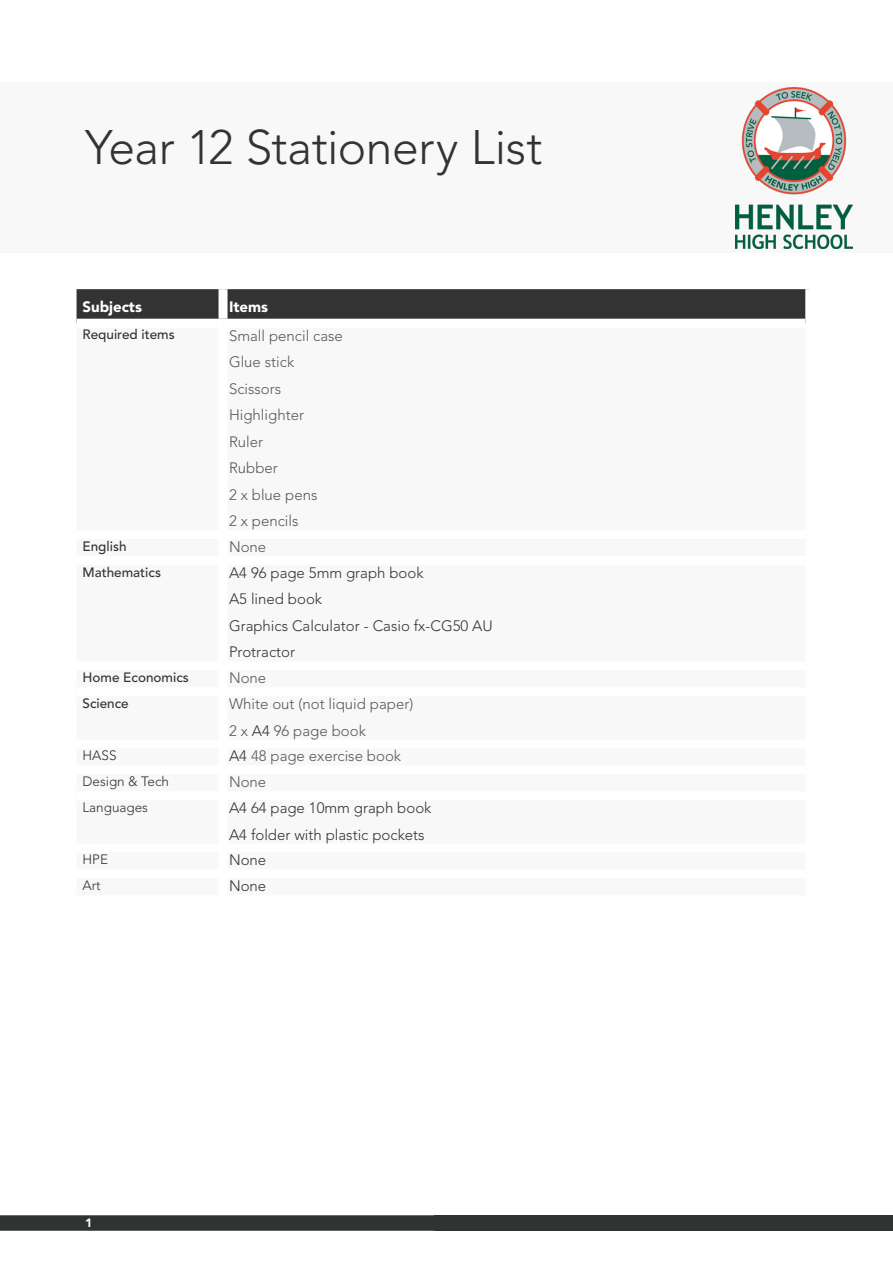
<style>
.page{position:relative;width:893px;height:1263px;background:#fff}
.page>*{position:absolute;margin:0;border:0;box-sizing:border-box;transform-origin:0 0}
.HEADING{font:300 48px "Avenir LT Std";letter-spacing:-.01em;color:#333}
.Copy{font:300 15px "Avenir LT Std";color:#57585a}
.Copy-2{font:300 15px "Avenir LT Std";color:#333}
.Updated_-_Table_heading{font:900 15px "Avenir LT Std";color:#fff}
.Updated_-_Body{font:500 13.5px "Avenir LT Std";color:#333}
.Updated_-_Body-2{font:300 13.5px "Avenir LT Std";color:#333}
.t1{font:900 12px "Avenir LT Std";color:#fff}
.s1{color:#333}
</style>
<div class="page">
<div style="left:434px;top:1215px;width:459px;height:16px;background:#313232"></div>
<svg style="left:0;top:1215px;width:434px;height:16px;background:#373838"></svg>
<div style="left:0;top:83px;width:893px;height:170px;background:#f7f8f7"></div>
<div style="left:77px;top:289px;width:728px;height:30px;background:#333"></div>
<div style="left:219px;top:289px;width:9px;height:30px;background:#fff"></div>
<img style="left:735px;top:87px;width:117px;height:162px">
<p class="HEADING" style="left:85px;top:119px;width:459px">Year 12 Stationery List</p>
<p class="Updated_-_Table_heading" style="left:83px;top:298px;width:61px">Subjects</p>
<p class="Updated_-_Table_heading" style="left:229px;top:298px;width:41px">Items</p>
<p class="Updated_-_Body" style="left:83px;top:327px;width:94px">Required items</p>
<p class="Copy" style="left:229px;top:327px;width:115px">Small pencil case</p>
<p class="Copy" style="left:229px;top:353px;width:67px">Glue stick</p>
<p class="Copy" style="left:229px;top:380px;width:54px">Scissors</p>
<p class="Copy" style="left:229px;top:406px;width:76px">Highlighter</p>
<p class="Copy" style="left:229px;top:433px;width:36px">Ruler</p>
<p class="Copy" style="left:229px;top:459px;width:50px">Rubber</p>
<p class="Copy" style="left:229px;top:486px;width:90px">2 x blue pens</p>
<p class="Copy" style="left:229px;top:512px;width:71px">2 x pencils</p>
<p class="Updated_-_Body" style="left:83px;top:538px;width:45px">English</p>
<p class="Copy" style="left:229px;top:538px;width:39px">None</p>
<p class="Updated_-_Body" style="left:83px;top:564px;width:80px">Mathematics</p>
<p class="Copy-2" style="left:229px;top:564px;width:196px">A4 96 page 5mm graph book</p>
<p class="Copy-2" style="left:229px;top:590px;width:95px">A5 lined book</p>
<p class="Copy-2" style="left:229px;top:617px;width:265px">Graphics Calculator - Casio fx-CG50 AU</p>
<p class="Copy-2" style="left:229px;top:643px;width:68px">Protractor</p>
<p class="Updated_-_Body" style="left:83px;top:669px;width:108px">Home Economics</p>
<p class="Copy" style="left:229px;top:669px;width:39px">None</p>
<p class="Updated_-_Body" style="left:83px;top:695px;width:48px">Science</p>
<p class="Copy" style="left:229px;top:695px;width:186px">White out (not liquid paper)</p>
<p class="Copy" style="left:229px;top:721px;width:138px">2 x <span class="s1">A4</span> 96 page book</p>
<p class="Updated_-_Body-2" style="left:83px;top:748px;width:36px">HASS</p>
<p class="Copy" style="left:229px;top:747px;width:174px"><span class="s1">A4</span> 48 page exercise book</p>
<p class="Updated_-_Body-2" style="left:83px;top:773px;width:88px">Design &amp; Tech</p>
<p class="Copy" style="left:229px;top:773px;width:39px">None</p>
<p class="Updated_-_Body-2" style="left:83px;top:799px;width:67px">Languages</p>
<p class="Copy-2" style="left:229px;top:799px;width:204px">A4 64 page 10mm graph book</p>
<p class="Copy-2" style="left:229px;top:825px;width:197px">A4 folder with plastic pockets</p>
<p class="Updated_-_Body-2" style="left:83px;top:852px;width:27px">HPE</p>
<p class="Copy-2" style="left:229px;top:851px;width:39px">None</p>
<p class="Updated_-_Body-2" style="left:83px;top:877px;width:20px">Art</p>
<p class="Copy-2" style="left:229px;top:877px;width:39px">None</p>
<p class="t1" style="left:85px;top:1215px;width:9px">1</p>
</div>
